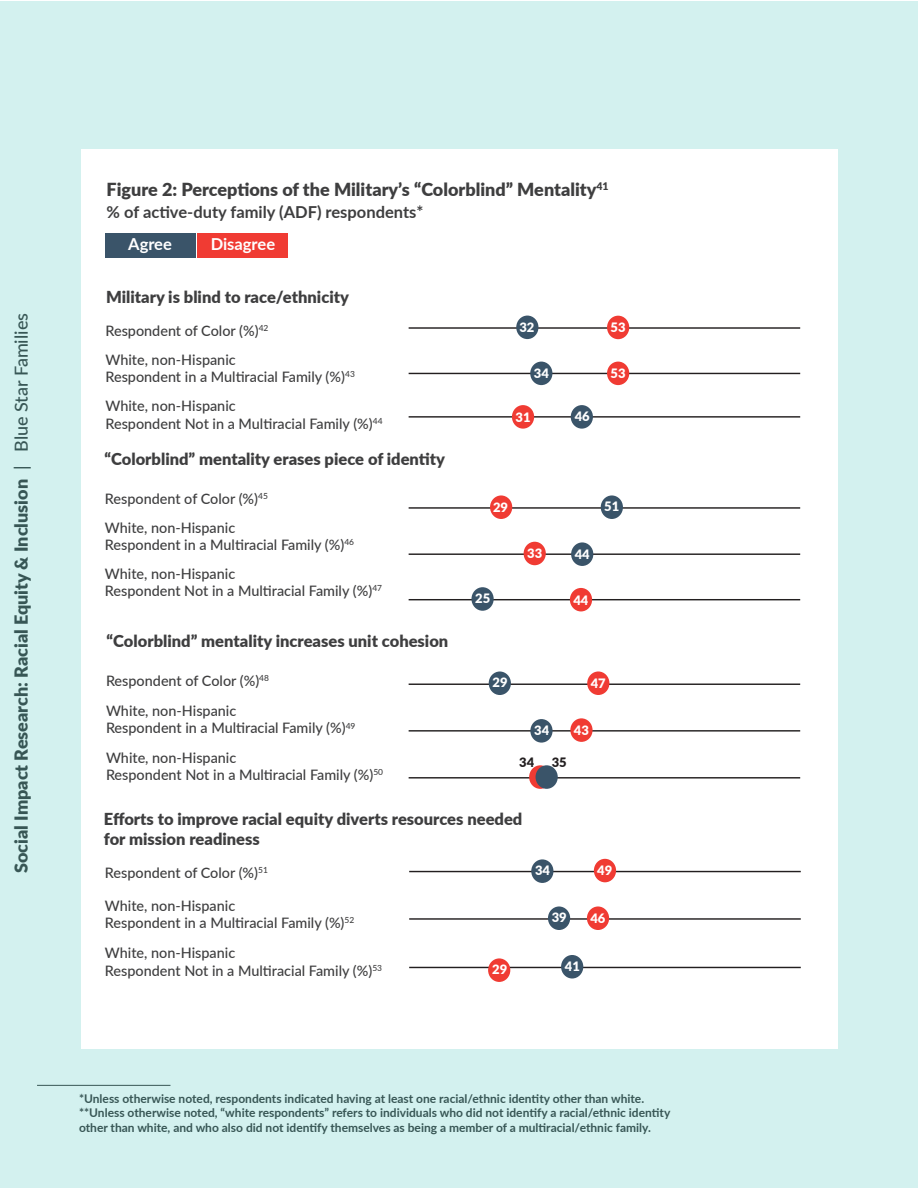
<style>
.page{position:relative;width:918px;height:1188px;background:#fff}
.page>*{position:absolute;margin:0;border:0;box-sizing:border-box;transform-origin:0 0}
.t1{font:900 18px "Lato";color:#3e3e3f}
.t2{font:900 16.5px/19.8px "Lato";color:#3e3e3f}
.t3{font:700 16.5px "Lato";color:#3e3e3f}
.t4{font:700 16.5px "Lato";color:#fff}
.t5{font:500 14.4px "Lato";color:#3e3e3f}
.t6{font:900 12.9px "Lato";color:#fff}
.t7{font:900 12.9px "Lato";color:#231f20}
.t8{font:700 12px/14.4px "Lato";color:#3e3e3f}
.s1{font-weight:500}
</style>
<div class="page">
<div style="left:0;top:1px;width:918px;height:1187px;background:#d3f1ef"></div>
<div style="left:81px;top:149px;width:757px;height:899px;background:#fff"></div>
<hr style="left:409px;top:416px;width:391px;height:2px;background:#231f20">
<hr style="left:409px;top:373px;width:391px;height:1px;background:#231f20">
<hr style="left:409px;top:327px;width:391px;height:2px;background:#231f20">
<div style="left:516px;top:316px;width:22px;height:23px;background:#3a5469;border-radius:50%"></div>
<hr style="left:409px;top:507px;width:391px;height:2px;background:#231f20">
<hr style="left:409px;top:553px;width:391px;height:2px;background:#231f20">
<hr style="left:409px;top:599px;width:391px;height:1px;background:#231f20">
<hr style="left:409px;top:730px;width:391px;height:2px;background:#231f20">
<hr style="left:409px;top:777px;width:391px;height:2px;background:#231f20">
<hr style="left:409px;top:684px;width:391px;height:1px;background:#231f20">
<hr style="left:409px;top:871px;width:392px;height:1px;background:#231f20">
<hr style="left:409px;top:918px;width:392px;height:2px;background:#231f20">
<hr style="left:409px;top:967px;width:392px;height:1px;background:#231f20">
<div style="left:105px;top:233px;width:90px;height:24px;background:#3a5469"></div>
<div style="left:198px;top:233px;width:90px;height:24px;background:#f03b33"></div>
<div style="left:607px;top:316px;width:22px;height:23px;background:#f03b33;border-radius:50%"></div>
<div style="left:607px;top:362px;width:22px;height:23px;background:#f03b33;border-radius:50%"></div>
<div style="left:512px;top:405px;width:22px;height:24px;background:#f03b33;border-radius:50%"></div>
<div style="left:490px;top:495px;width:22px;height:24px;background:#f03b33;border-radius:50%"></div>
<div style="left:524px;top:542px;width:22px;height:23px;background:#f03b33;border-radius:50%"></div>
<div style="left:570px;top:588px;width:22px;height:23px;background:#f03b33;border-radius:50%"></div>
<div style="left:587px;top:671px;width:22px;height:24px;background:#f03b33;border-radius:50%"></div>
<div style="left:587px;top:906px;width:22px;height:24px;background:#f03b33;border-radius:50%"></div>
<div style="left:594px;top:859px;width:22px;height:23px;background:#f03b33;border-radius:50%"></div>
<div style="left:570px;top:718px;width:23px;height:24px;background:#f03b33;border-radius:50%"></div>
<div style="left:530px;top:362px;width:22px;height:23px;background:#3a5469;border-radius:50%"></div>
<div style="left:571px;top:405px;width:22px;height:24px;background:#3a5469;border-radius:50%"></div>
<div style="left:601px;top:495px;width:22px;height:24px;background:#3a5469;border-radius:50%"></div>
<div style="left:571px;top:542px;width:22px;height:24px;background:#3a5469;border-radius:50%"></div>
<div style="left:471px;top:587px;width:23px;height:24px;background:#3a5469;border-radius:50%"></div>
<div style="left:489px;top:672px;width:22px;height:23px;background:#3a5469;border-radius:50%"></div>
<div style="left:488px;top:958px;width:22px;height:24px;background:#f03b33;border-radius:50%"></div>
<div style="left:530px;top:719px;width:23px;height:24px;background:#3a5469;border-radius:50%"></div>
<div style="left:531px;top:859px;width:22px;height:24px;background:#3a5469;border-radius:50%"></div>
<div style="left:548px;top:906px;width:22px;height:24px;background:#3a5469;border-radius:50%"></div>
<div style="left:561px;top:955px;width:22px;height:24px;background:#3a5469;border-radius:50%"></div>
<svg style="left:529px;top:765px;width:22px;height:24px"></svg>
<div style="left:536px;top:765px;width:22px;height:24px;background:#3a5469;border-radius:50%"></div>
<p class="t1" style="left:8px;top:873px;width:561px;rotate:-90deg">Social Impact Research: Racial Equity &amp; Inclusion <span class="s1">| Blue Star Families</span></p>
<p class="t1" style="left:107px;top:176px;width:504px">Figure 2: Perceptions of the Military’s “Colorblind” Mentality<sup>41</sup></p>
<p class="t3" style="left:107px;top:200px;width:318px">% of active-duty family (ADF) respondents*</p>
<p class="t4" style="left:128px;top:232px;width:45px">Agree</p>
<p class="t4" style="left:211px;top:232px;width:66px">Disagree</p>
<p class="t2" style="left:106px;top:286px;width:244px">Military is blind to race/ethnicity</p>
<p class="t5" style="left:105px;top:320px;width:164px">Respondent of Color (%)<sup>42</sup></p>
<p class="t5" style="left:105px;top:349px;width:132px">White, non-Hispanic</p>
<p class="t5" style="left:105px;top:367px;width:251px">Respondent in a Multiracial Family (%)<sup>43</sup></p>
<p class="t5" style="left:105px;top:396px;width:132px">White, non-Hispanic</p>
<p class="t5" style="left:105px;top:413px;width:279px">Respondent Not in a Multiracial Family (%)<sup>44</sup></p>
<p class="t6" style="left:519px;top:318px;width:17px">32</p>
<p class="t6" style="left:611px;top:318px;width:17px">53</p>
<p class="t6" style="left:534px;top:363px;width:17px">34</p>
<p class="t6" style="left:611px;top:363px;width:17px">53</p>
<p class="t6" style="left:516px;top:407px;width:17px">31</p>
<p class="t6" style="left:575px;top:407px;width:17px">46</p>
<p class="t2" style="left:105px;top:449px;width:342px">“Colorblind” mentality erases piece of identity</p>
<p class="t5" style="left:105px;top:488px;width:164px">Respondent of Color (%)<sup>45</sup></p>
<p class="t5" style="left:105px;top:517px;width:132px">White, non-Hispanic</p>
<p class="t5" style="left:105px;top:535px;width:251px">Respondent in a Multiracial Family (%)<sup>46</sup></p>
<p class="t5" style="left:105px;top:563px;width:132px">White, non-Hispanic</p>
<p class="t5" style="left:105px;top:581px;width:279px">Respondent Not in a Multiracial Family (%)<sup>47</sup></p>
<p class="t2" style="left:107px;top:630px;width:343px">“Colorblind” mentality increases unit cohesion</p>
<p class="t5" style="left:106px;top:670px;width:164px">Respondent of Color (%)<sup>48</sup></p>
<p class="t5" style="left:106px;top:700px;width:132px">White, non-Hispanic</p>
<p class="t5" style="left:106px;top:718px;width:251px">Respondent in a Multiracial Family (%)<sup>49</sup></p>
<p class="t5" style="left:106px;top:747px;width:132px">White, non-Hispanic</p>
<p class="t5" style="left:106px;top:764px;width:279px">Respondent Not in a Multiracial Family (%)<sup>50</sup></p>
<p class="t2" style="left:104px;top:808px;width:420px">Efforts to improve racial equity diverts resources needed for mission readiness</p>
<p class="t5" style="left:105px;top:862px;width:164px">Respondent of Color (%)<sup>51</sup></p>
<p class="t5" style="left:105px;top:895px;width:132px">White, non-Hispanic</p>
<p class="t5" style="left:105px;top:912px;width:251px">Respondent in a Multiracial Family (%)<sup>52</sup></p>
<p class="t5" style="left:105px;top:943px;width:132px">White, non-Hispanic</p>
<p class="t5" style="left:105px;top:960px;width:279px">Respondent Not in a Multiracial Family (%)<sup>53</sup></p>
<p class="t6" style="left:604px;top:497px;width:17px">51</p>
<p class="t6" style="left:493px;top:498px;width:17px">29</p>
<p class="t6" style="left:527px;top:543px;width:17px">33</p>
<p class="t6" style="left:575px;top:545px;width:17px">44</p>
<p class="t6" style="left:573px;top:590px;width:17px">44</p>
<p class="t6" style="left:475px;top:589px;width:17px">25</p>
<p class="t6" style="left:493px;top:673px;width:17px">29</p>
<p class="t6" style="left:591px;top:674px;width:17px">47</p>
<p class="t6" style="left:534px;top:721px;width:17px">34</p>
<p class="t6" style="left:574px;top:721px;width:17px">43</p>
<p class="t7" style="left:519px;top:753px;width:17px">34</p>
<p class="t7" style="left:552px;top:753px;width:17px">35</p>
<p class="t6" style="left:597px;top:861px;width:17px">49</p>
<p class="t6" style="left:535px;top:861px;width:17px">34</p>
<p class="t6" style="left:552px;top:908px;width:17px">39</p>
<p class="t6" style="left:565px;top:957px;width:17px">41</p>
<p class="t6" style="left:590px;top:909px;width:17px">46</p>
<p class="t6" style="left:492px;top:960px;width:17px">29</p>
<p class="t8" style="left:79px;top:1091px;width:593px">*Unless otherwise noted, respondents indicated having at least one racial/ethnic identity other than white. **Unless otherwise noted, “white respondents” refers to individuals who did not identify a racial/ethnic identity other than white, and who also did not identify themselves as being a member of a multiracial/ethnic family.</p>
</div>
